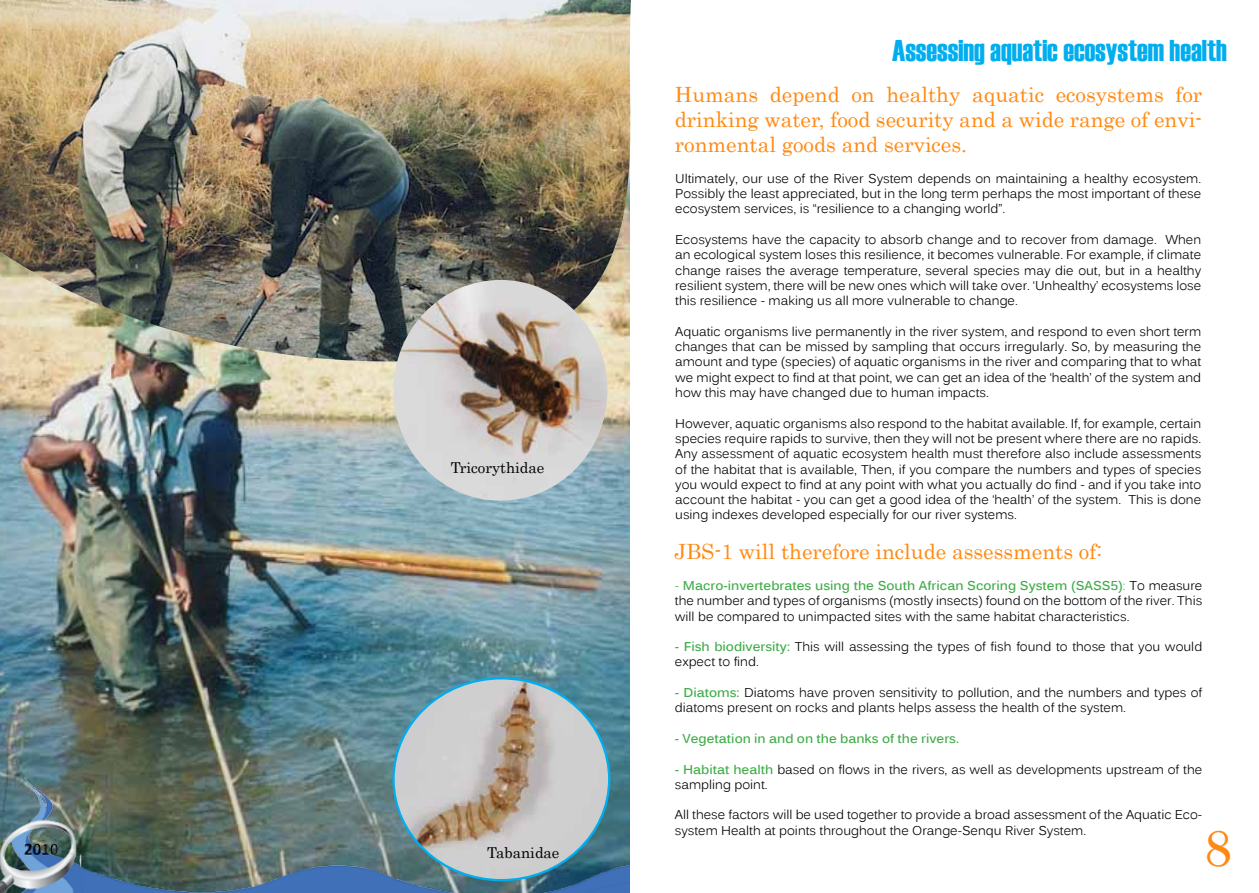
<style>
.page{position:relative;width:1259px;height:893px;background:#fff}
.page>*{position:absolute;margin:0;border:0;box-sizing:border-box;transform-origin:0 0}
.t1{font:48px "Grenoble SF";color:#ff8a13}
.t2{font:30px "Haettenschweiler";color:#00aeef}
.t3{font:21px/25.2px "Century";color:#ff8a13;text-align:justify}
.t4{font:15px "Century";color:#000}
.t5{font:12.75px/15.3px "Kalinga";color:#000;text-align:justify}
.t6{font:700 12.75px "Kalinga";color:#41ad49}
.s1{color:#41ad49}
.s2{font-weight:700;color:#41ad49}
</style>
<div class="page">
<img style="left:0;top:361px;width:629px;height:416px">
<img style="left:0;top:0;width:631px;height:361px">
<img style="left:393px;top:678px;width:216px;height:99px">
<img style="left:0;top:777px;width:629px;height:116px">
<img style="left:393px;top:280px;width:214px;height:221px">
<p class="t4" style="left:451px;top:455px;width:95px">Tricorythidae</p>
<p class="t4" style="left:487px;top:840px;width:74px">Tabanidae</p>
<h2 class="t2" style="left:892px;top:31px;width:336px">Assessing aquatic ecosystem health</h2>
<h3 class="t3" style="left:675px;top:80px;width:529px">Humans depend on healthy aquatic ecosystems for drinking water, food security and a wide range of envi&shy;ronmental goods and services.</h3>
<p class="t5" style="left:675px;top:172px;width:527px">Ultimately, our use of the River System depends on maintaining a healthy ecosystem.<br>Possibly the least appreciated, but in the long term perhaps the most important of these ecosystem services, is “resilience to a changing world”.</p>
<p class="t5" style="left:675px;top:233px;width:527px">Ecosystems have the capacity to absorb change and to recover from damage. When an ecological system loses this resilience, it becomes vulnerable. For example, if climate change raises the average temperature, several species may die out, but in a healthy resilient system, there will be new ones which will take over. ‘Unhealthy’ ecosystems lose this resilience - making us all more vulnerable to change.</p>
<p class="t5" style="left:675px;top:325px;width:527px">Aquatic organisms live permanently in the river system, and respond to even short term changes that can be missed by sampling that occurs irregularly. So, by measuring the amount and type (species) of aquatic organisms in the river and comparing that to what we might expect to find at that point, we can get an idea of the ‘health’ of the system and how this may have changed due to human impacts.</p>
<p class="t5" style="left:675px;top:417px;width:527px">However, aquatic organisms also respond to the habitat available. If, for example, certain species require rapids to survive, then they will not be present where there are no rapids.<br>Any assessment of aquatic ecosystem health must therefore also include assessments of the habitat that is available, Then, if you compare the numbers and types of species you would expect to find at any point with what you actually do find - and if you take into account the habitat - you can get a good idea of the ‘health’ of the system. This is done using indexes developed especially for our river systems.</p>
<h3 class="t3" style="left:674px;top:537px;width:429px">JBS-1 will therefore include assessments of:</h3>
<p class="t5" style="left:675px;top:579px;width:529px"><span class="s1">-</span> <span class="s2">Macro-invertebrates using the South African Scoring System (SASS5)</span><span class="s1">:</span> To measure the number and types of organisms (mostly insects) found on the bottom of the river. This will be compared to unimpacted sites with the same habitat characteristics.</p>
<p class="t5" style="left:675px;top:640px;width:529px"><span class="s2">- Fish biodiversity:</span> This will assessing the types of fish found to those that you would expect to find.</p>
<p class="t5" style="left:675px;top:686px;width:529px"><span class="s2">- Diatoms:</span> Diatoms have proven sensitivity to pollution, and the numbers and types of diatoms present on rocks and plants helps assess the health of the system.</p>
<p class="t6" style="left:675px;top:730px;width:286px">- Vegetation in and on the banks of the rivers.</p>
<p class="t5" style="left:675px;top:763px;width:529px"><span class="s2">- Habitat health</span> based on flows in the rivers, as well as developments upstream of the sampling point.</p>
<p class="t5" style="left:675px;top:808px;width:529px">All these factors will be used together to provide a broad assessment of the Aquatic Eco&shy;system Health at points throughout the Orange-Senqu River System.</p>
<h1 class="t1" style="left:1205px;top:822px;width:29px">8</h1>
</div>
